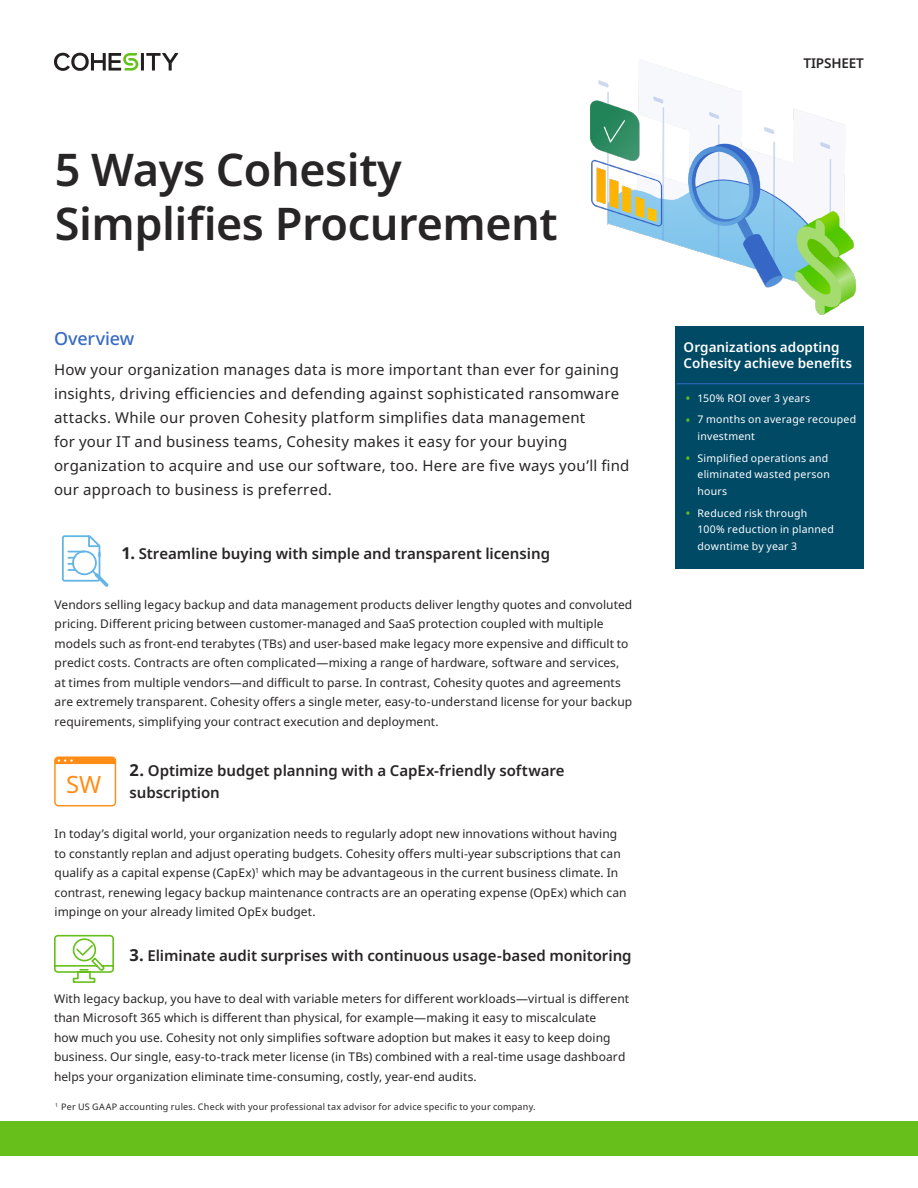
<style>
.page{position:relative;width:918px;height:1188px;background:#fff}
.page>*{position:absolute;margin:0;border:0;box-sizing:border-box;transform-origin:0 0}
.Title_1{font:600 45px/54px "Noto Sans";letter-spacing:-.01em;color:#282526}
.t1{font:23.85px "Noto Sans";color:#ff8d17}
.Subtitle_1{font:500 18px "Noto Sans";letter-spacing:-.01em;color:#376bc3}
.Intro_Text{font:15px/24px "Noto Sans";letter-spacing:.015em;color:#282526}
.Subtitle_3_TS{font:600 15px/22.5px "Noto Sans";letter-spacing:-.005em;color:#282526}
.t2{font:600 13.5px/16.2px "Noto Sans";color:#fff}
.t3{font:600 13.5px "Noto Sans";letter-spacing:-.01em;color:#282526}
.Body{font:12px/19.5px "Noto Sans";letter-spacing:.005em;color:#282526}
.t4{font:10.5px/16.5px "Noto Sans";letter-spacing:.02em;color:#fff}
.footnote_2{font:9px "Noto Sans";letter-spacing:.025em;color:#282526}
.s1{font-weight:700;font-size:16.5px}
.s2{font-size:13.5px;color:#67bf1b}
</style>
<div class="page">
<div style="left:0;top:1121px;width:918px;height:34px;background:#67bf1b"></div>
<hr style="left:141px;top:53px;width:3px;height:18px;background:#231f20">
<svg style="left:146px;top:53px;width:32px;height:18px"></svg>
<svg style="left:54px;top:53px;width:84px;height:18px"></svg>
<div style="left:675px;top:326px;width:189px;height:243px;background:#004a66"></div>
<hr style="left:676px;top:383px;width:188px;height:1px;background:#376bc3">
<div style="left:54px;top:756px;width:62px;height:50px;border:1px solid #ff8d17;border-radius:4px"></div>
<svg style="left:55px;top:757px;width:60px;height:7px"></svg>
<svg style="left:62px;top:535px;width:47px;height:52px"></svg>
<svg style="left:54px;top:934px;width:60px;height:49px"></svg>
<img style="left:591px;top:59px;width:264px;height:256px">
<p class="Title_1" style="left:55px;top:144px;width:505px">5 Ways Cohesity<br>Simplifies Procurement</p>
<p class="Subtitle_1" style="left:54px;top:326px;width:82px">Overview</p>
<p class="Intro_Text" style="left:54px;top:358px;width:577px">How your organization manages data is more important than ever for gaining insights, driving efficiencies and defending against sophisticated ransomware attacks. While our proven Cohesity platform simplifies data management<br>for your IT and business teams, Cohesity makes it easy for your buying organization to acquire and use our software, too. Here are five ways you’ll find our approach to business is preferred.</p>
<p class="Subtitle_3_TS" style="left:122px;top:542px;width:430px"><span class="s1">1.</span> Streamline buying with simple and transparent licensing</p>
<p class="Body" style="left:55px;top:595px;width:579px">Vendors selling legacy backup and data management products deliver lengthy quotes and convoluted pricing. Different pricing between customer-managed and SaaS protection coupled with multiple models such as front-end terabytes (TBs) and user-based make legacy more expensive and difficult to predict costs. Contracts are often complicated—mixing a range of hardware, software and services, at times from multiple vendors—and difficult to parse. In contrast, Cohesity quotes and agreements are extremely transparent. Cohesity offers a single meter, easy-to-understand license for your backup requirements, simplifying your contract execution and deployment.</p>
<p class="Subtitle_3_TS" style="left:130px;top:759px;width:437px"><span class="s1">2.</span> Optimize budget planning with a CapEx-friendly software subscription</p>
<p class="Body" style="left:55px;top:824px;width:574px">In today’s digital world, your organization needs to regularly adopt new innovations without having to constantly replan and adjust operating budgets. Cohesity offers multi-year subscriptions that can qualify as a capital expense (CapEx)<sup>1</sup> which may be advantageous in the current business climate. In contrast, renewing legacy backup maintenance contracts are an operating expense (OpEx) which can impinge on your already limited OpEx budget.</p>
<h2 class="t1" style="left:66px;top:768px;width:37px">SW</h2>
<p class="Subtitle_3_TS" style="left:130px;top:944px;width:504px"><span class="s1">3.</span> Eliminate audit surprises with continuous usage-based monitoring</p>
<p class="Body" style="left:54px;top:989px;width:577px">With legacy backup, you have to deal with variable meters for different workloads—virtual is different than Microsoft 365 which is different than physical, for example—making it easy to miscalculate<br>how much you use. Cohesity not only simplifies software adoption but makes it easy to keep doing business. Our single, easy-to-track meter license (in TBs) combined with a real-time usage dashboard helps your organization eliminate time-consuming, costly, year-end audits.</p>
<p class="footnote_2" style="left:55px;top:1100px;width:482px"><sup>1</sup> Per US GAAP accounting rules. Check with your professional tax advisor for advice specific to your company.</p>
<p class="t3" style="left:804px;top:54px;width:62px">TIPSHEET</p>
<p class="t2" style="left:684px;top:339px;width:170px">Organizations adopting<br>Cohesity achieve benefits</p>
<p class="t4" style="left:686px;top:390px;width:126px"><span class="s2">•</span> 150% ROI over 3 years</p>
<p class="t4" style="left:698px;top:412px;width:160px;text-indent:-12px"><span class="s2">•</span> 7 months on average recouped investment</p>
<p class="t4" style="left:698px;top:450px;width:134px;text-indent:-12px"><span class="s2">•</span> Simplified operations and eliminated wasted person hours</p>
<p class="t4" style="left:698px;top:505px;width:138px;text-indent:-12px"><span class="s2">•</span> Reduced risk through<br>100% reduction in planned downtime by year 3</p>
</div>
